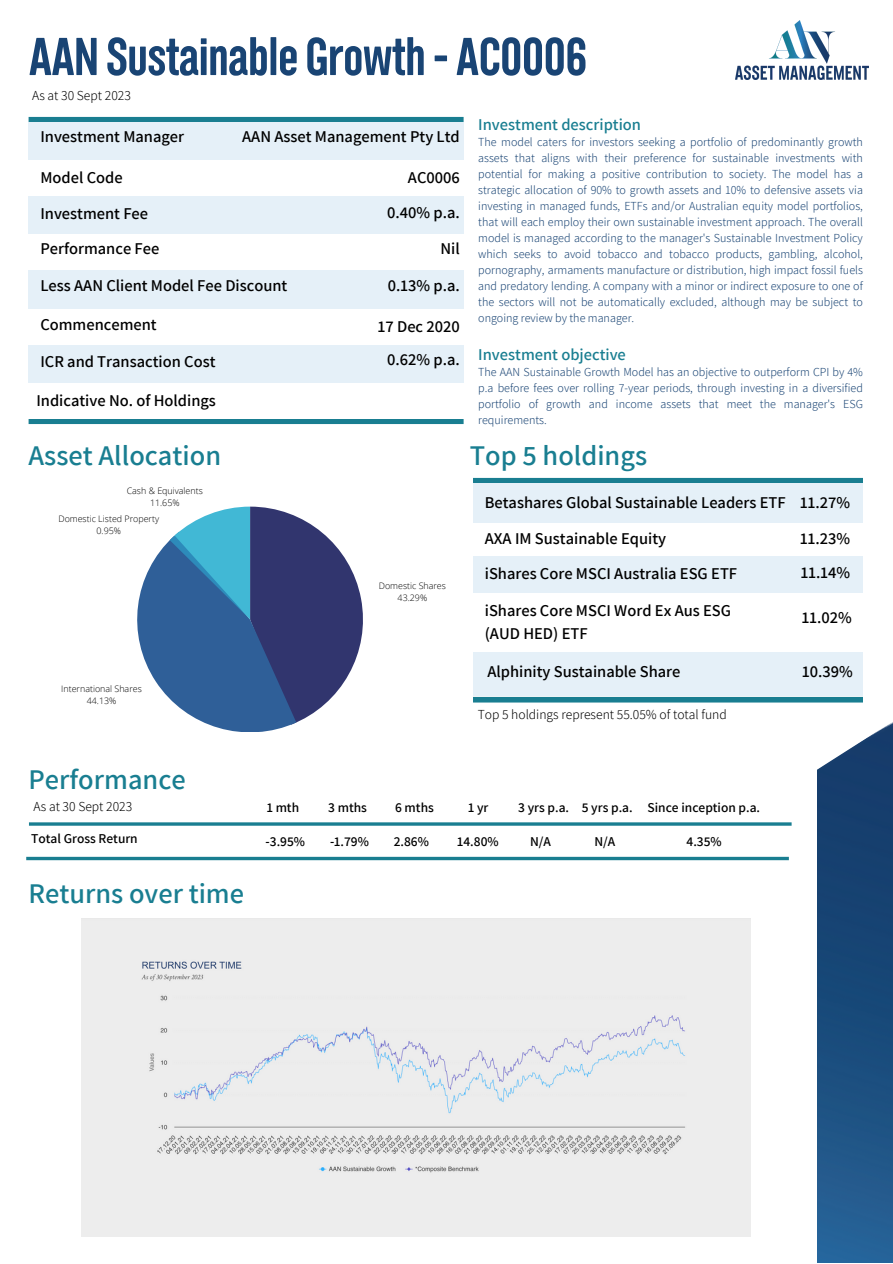
<style>
.page{position:relative;width:893px;height:1264px;background:#fff}
.page>*{position:absolute;margin:0;border:0;box-sizing:border-box;transform-origin:0 0}
.t1{font:700 57.3px "Interborough";letter-spacing:-.015em;color:#194474}
.t2{font:600 28.5px "Assistant";color:#197e91}
.t3{font:600 16.5px/22.5px "Assistant";color:#000}
.t4{font:600 16.5px "Assistant";color:#197e91}
.t5{font:600 13.5px "Assistant";color:#000}
.t6{font:300 13.5px "Assistant";color:#000}
.t7{font:300 12px/16px "Assistant";color:#194474;text-align:justify}
.t8{font:300 8.85px "Open Sans";color:#000}
</style>
<div class="page">
<img style="left:816px;top:702px;width:76px;height:560px">
<img style="left:735px;top:21px;width:133px;height:58px">
<div style="left:29px;top:117px;width:434px;height:5px;background:#197e91"></div>
<div style="left:29px;top:418px;width:434px;height:6px;background:#197e91"></div>
<div style="left:29px;top:122px;width:434px;height:260px;background:#e5f0f8"></div>
<div style="left:29px;top:160px;width:434px;height:36px;background:#fff"></div>
<div style="left:29px;top:234px;width:434px;height:35px;background:#fff"></div>
<div style="left:29px;top:309px;width:434px;height:35px;background:#fff"></div>
<svg style="left:137px;top:506px;width:226px;height:226px"></svg>
<hr style="left:29px;top:822px;width:762px;height:3px;background:#197e91">
<svg style="left:26px;top:856px;width:762px;height:4px;background:#4898a7"></svg>
<div style="left:473px;top:478px;width:389px;height:5px;background:#197e91"></div>
<div style="left:473px;top:697px;width:389px;height:5px;background:#197e91"></div>
<div style="left:473px;top:483px;width:389px;height:212px;background:#e5f0f8"></div>
<div style="left:473px;top:523px;width:419px;height:32px;background:#fff"></div>
<div style="left:473px;top:592px;width:419px;height:59px;background:#fff"></div>
<div style="left:81px;top:918px;width:669px;height:317px;background:#ededed"></div>
<div style="left:480px;top:1161px;width:36px;height:18px;background:#ededed"></div>
<p class="t1" style="left:29px;top:33px;width:560px">AAN Sustainable Growth- AC0006</p>
<p class="t6" style="left:32px;top:86px;width:100px">As at 30 Sept 2023</p>
<p class="t3" style="left:242px;top:125px;width:219px">AAN Asset Management Pty Ltd</p>
<p class="t3" style="left:408px;top:165px;width:53px">AC0006</p>
<p class="t3" style="left:387px;top:200px;width:74px">0.40% p.a.</p>
<p class="t3" style="left:440px;top:237px;width:21px">Nil</p>
<p class="t3" style="left:388px;top:274px;width:73px">0.13% p.a.</p>
<p class="t3" style="left:378px;top:315px;width:83px">17 Dec 2020</p>
<p class="t3" style="left:387px;top:348px;width:74px">0.62% p.a.</p>
<p class="t3" style="left:40px;top:125px;width:145px">Investment Manager</p>
<p class="t3" style="left:40px;top:165px;width:84px">Model Code</p>
<p class="t3" style="left:40px;top:201px;width:109px">Investment Fee</p>
<p class="t3" style="left:40px;top:237px;width:120px">Performance Fee</p>
<p class="t3" style="left:40px;top:274px;width:248px">Less AAN Client Model Fee Discount</p>
<p class="t3" style="left:40px;top:313px;width:118px">Commencement</p>
<p class="t3" style="left:40px;top:349px;width:177px">ICR and Transaction Cost</p>
<p class="t3" style="left:36px;top:388px;width:181px">Indicative No. of Holdings</p>
<p class="t2" style="left:29px;top:436px;width:194px">Asset Allocation</p>
<p class="t8" style="left:127px;top:484px;width:78px">Cash &amp; Equivalents</p>
<p class="t8" style="left:150px;top:496px;width:31px">11.65%</p>
<p class="t8" style="left:58px;top:512px;width:102px">Domestic Listed Property</p>
<p class="t8" style="left:96px;top:524px;width:26px">0.95%</p>
<p class="t8" style="left:61px;top:682px;width:82px">International Shares</p>
<p class="t8" style="left:87px;top:694px;width:31px">44.13%</p>
<p class="t8" style="left:379px;top:580px;width:69px">Domestic Shares</p>
<p class="t8" style="left:397px;top:592px;width:31px">43.29%</p>
<p class="t4" style="left:478px;top:113px;width:164px">Investment description</p>
<p class="t7" style="left:478px;top:133px;width:386px">The model caters for investors seeking a portfolio of predominantly growth assets that aligns with their preference for sustainable investments with potential for making a positive contribution to society. The model has a strategic allocation of 90% to growth assets and 10% to defensive assets via investing in managed funds, ETFs and/or Australian equity model portfolios, that will each employ their own sustainable investment approach. The overall model is managed according to the manager's Sustainable Investment Policy which seeks to avoid tobacco and tobacco products, gambling, alcohol, pornography, armaments manufacture or distribution, high impact fossil fuels and predatory lending. A company with a minor or indirect exposure to one of the sectors will not be automatically excluded, although may be subject to ongoing review by the manager.</p>
<p class="t4" style="left:478px;top:343px;width:149px">Investment objective</p>
<p class="t7" style="left:478px;top:363px;width:386px">The AAN Sustainable Growth Model has an objective to outperform CPI by 4% p.a before fees over rolling 7-year periods, through investing in a diversified portfolio of growth and income assets that meet the manager's ESG requirements.</p>
<p class="t2" style="left:470px;top:436px;width:179px">Top 5 holdings</p>
<p class="t3" style="left:484px;top:491px;width:302px">Betashares Global Sustainable Leaders ETF</p>
<p class="t3" style="left:800px;top:491px;width:51px">11.27%</p>
<p class="t3" style="left:484px;top:527px;width:183px">AXA IM Sustainable Equity</p>
<p class="t3" style="left:800px;top:527px;width:51px">11.23%</p>
<p class="t3" style="left:484px;top:561px;width:254px">iShares Core MSCI Australia ESG ETF</p>
<p class="t3" style="left:484px;top:599px;width:248px">iShares Core MSCI Word Ex Aus ESG (AUD HED) ETF</p>
<p class="t3" style="left:800px;top:561px;width:51px">11.14%</p>
<p class="t3" style="left:801px;top:605px;width:51px">11.02%</p>
<p class="t3" style="left:487px;top:659px;width:195px">Alphinity Sustainable Share</p>
<p class="t3" style="left:802px;top:659px;width:52px">10.39%</p>
<p class="t6" style="left:477px;top:705px;width:251px">Top 5 holdings represent 55.05% of total fund</p>
<p class="t2" style="left:29px;top:760px;width:159px">Performance</p>
<p class="t6" style="left:34px;top:797px;width:100px">As at 30 Sept 2023</p>
<p class="t5" style="left:267px;top:798px;width:34px">1 mth</p>
<p class="t5" style="left:328px;top:798px;width:40px">3 mths</p>
<p class="t5" style="left:395px;top:798px;width:40px">6 mths</p>
<p class="t5" style="left:468px;top:798px;width:22px">1yr</p>
<p class="t5" style="left:518px;top:798px;width:52px">3 yrs p.a.</p>
<p class="t5" style="left:581px;top:798px;width:52px">5 yrs p.a.</p>
<p class="t5" style="left:647px;top:798px;width:114px">Since inception p.a.</p>
<p class="t5" style="left:31px;top:829px;width:108px">Total Gross Return</p>
<p class="t5" style="left:265px;top:832px;width:41px">-3.95%</p>
<p class="t5" style="left:330px;top:832px;width:40px">-1.79%</p>
<p class="t5" style="left:394px;top:832px;width:37px">2.86%</p>
<p class="t5" style="left:457px;top:832px;width:43px">14.80%</p>
<p class="t5" style="left:594px;top:832px;width:22px">N/A</p>
<p class="t5" style="left:686px;top:832px;width:37px">4.35%</p>
<p class="t5" style="left:530px;top:832px;width:22px">N/A</p>
<p class="t2" style="left:29px;top:873px;width:217px">Returns over time</p>
</div>
